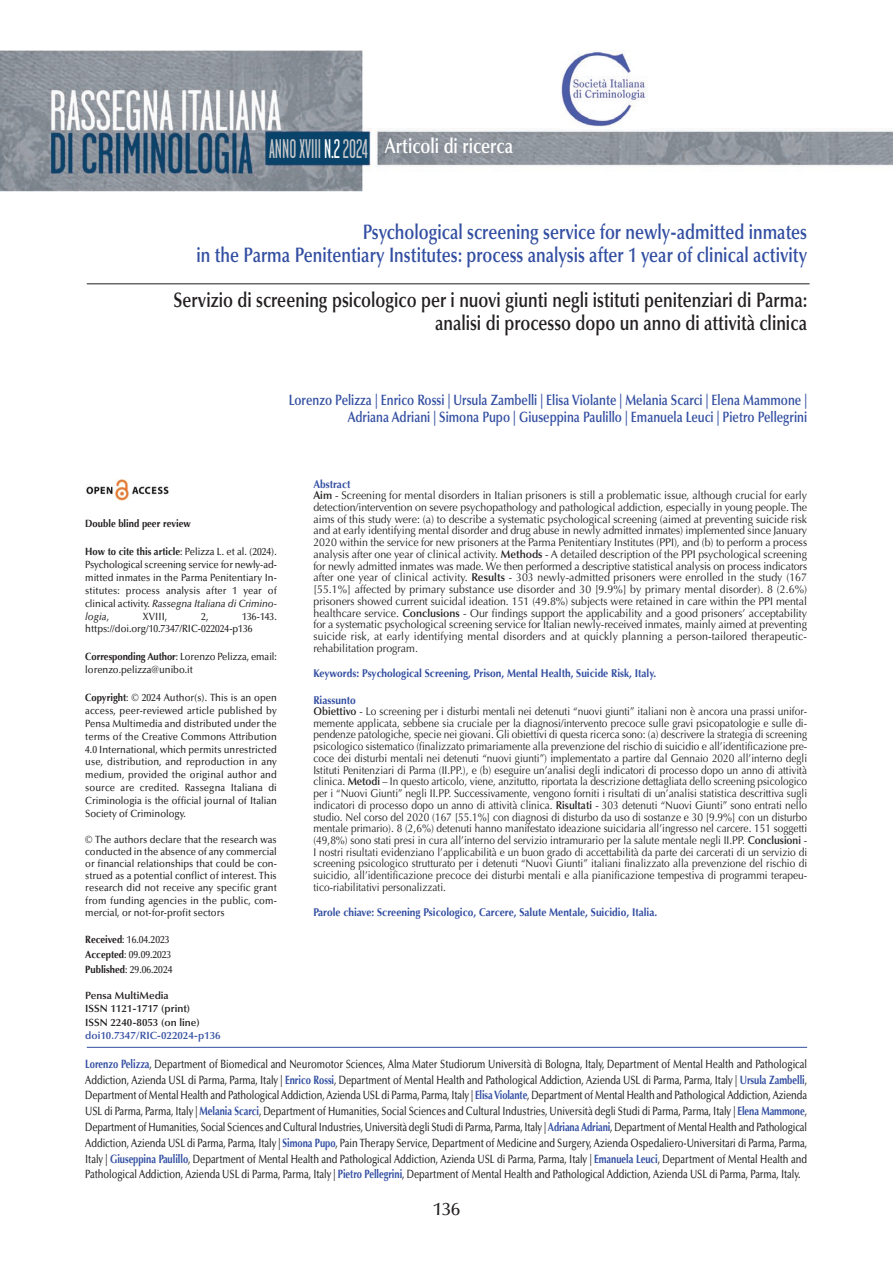
<style>
.page{position:relative;width:893px;height:1263px;background:#fff}
.page>*{position:absolute;margin:0;border:0;box-sizing:border-box;transform-origin:0 0}
.t1{font:27px "Garage Gothic";color:#c5c6c8;scale:.86 1}
.t2{font:600 21px/23px "Optima";color:#324ea1;text-align:right;scale:.8 1}
.t3{font:600 21px/23px "Optima";color:#231f20;text-align:right;scale:.8 1}
.t4{font:600 21px "Optima";color:#fff;scale:.8 1}
.t5{font:500 18px "Optima";color:#231f20}
.t6{font:600 15px/16.8px "Optima";color:#324ea1;text-align:right;scale:.8 1}
.t7{font:500 12px/15.8px "Optima";letter-spacing:-.005em;color:#231f20;text-align:justify;scale:.78 1}
.t8{font:11.25px/11.7px "Optima";color:#231f20;scale:.9 1}
.t9{font:11.25px/11.7px "Optima";color:#231f20;scale:.94 1}
.t10{font:700 11.25px "Optima";color:#324ea1;scale:.9 1}
.t11{font:500 10.5px/12.9px "Optima";color:#231f20;text-align:justify;scale:.9 1}
.t12{font:600 10.5px/13.5px "Optima";color:#231f20}
.t13{font:600 10.5px "Optima";color:#324ea1}
.t14{font:700 10.5px "Optima";color:#231f20;scale:.9 1}
.s1{color:#fff}
.s2{font-weight:700}
.s3{font-style:italic}
.s4{font-weight:700;color:#324ea1}
.s5{font-weight:600}
</style>
<div class="page">
<hr style="left:87px;top:284px;width:723px;height:1px;background:#231f20">
<img style="left:0;top:50px;width:893px;height:141px">
<img style="left:86px;top:479px;width:83px;height:22px">
<img style="left:560px;top:50px;width:89px;height:79px">
<hr style="left:87px;top:1047px;width:720px;height:1px;background:#324ea1">
<h1 class="t1" style="left:269px;top:140px;width:117px">ANNO XVIII <span class="s1">N.2</span>2024</h1>
<h2 class="t4" style="left:385px;top:137px;width:162px">Articoli di ricerca</h2>
<h2 class="t2" style="left:197px;top:222px;width:765px">Psychological screening service for newly-admitted inmates<br>in the Parma Penitentiary Institutes: process analysis after 1 year of clinical activity</h2>
<h2 class="t3" style="left:173px;top:291px;width:794px">Servizio di screening psicologico per i nuovi giunti negli istituti penitenziari di Parma: analisi di processo dopo un anno di attività clinica</h2>
<h3 class="t6" style="left:289px;top:393px;width:649px">Lorenzo Pelizza | Enrico Rossi | Ursula Zambelli | Elisa Violante | Melania Scarci | Elena Mammone |<br>Adriana Adriani | Simona Pupo | Giuseppina Paulillo | Emanuela Leuci | Pietro Pellegrini</h3>
<p class="t14" style="left:85px;top:517px;width:119px">Double blind peer review</p>
<p class="t11" style="left:85px;top:546px;width:214px"><span class="s2">How to cite this article</span>: Pelizza L. et al. (2024).<br>Psychological screening service for newly-ad&shy;mitted inmates in the Parma Penitentiary In&shy;stitutes: process analysis after 1 year of clinical activity. <span class="s3">Rassegna Italiana di Crimino&shy;logia</span>,</p>
<p class="t11" style="left:85px;top:610px;width:214px;text-indent:157px">136-143. https://doi.org/10.7347/RIC-022024-p136</p>
<p class="t11" style="left:85px;top:651px;width:214px"><span class="s2">Corresponding Author</span>: Lorenzo Pelizza, email: lorenzo.pelizza@unibo.it</p>
<p class="t11" style="left:85px;top:692px;width:214px"><span class="s2">Copyright</span>: © 2024 Author(s). This is an open access, peer-reviewed article published by Pensa Multimedia and distributed under the terms of the Creative Commons Attribution 4.0 International, which permits unrestricted use, distribution, and reproduction in any medium, provided the original author and source are credited. Rassegna Italiana di Criminologia is the official journal of Italian Society of Criminology.</p>
<p class="t11" style="left:85px;top:834px;width:214px;line-height:12.1px">© The authors declare that the research was conducted in the absence of any commercial or financial relationships that could be con&shy;strued as a potential conflict of interest. This research did not receive any specific grant from funding agencies in the public, com&shy;mercial, or not-for-profit sectors</p>
<p class="t11" style="left:85px;top:933px;width:98px;line-height:15px;text-align:left"><span class="s2">Received</span>: 16.04.2023<br><span class="s2">Accepted</span>: 09.09.2023<br><span class="s2">Published</span>: 29.06.2024</p>
<p class="t12" style="left:85px;top:990px;width:116px">Pensa MultiMedia<br>ISSN 1121-1717 (print)<br>ISSN 2240-8053 (on line)</p>
<p class="t13" style="left:85px;top:1031px;width:137px">doi10.7347/RIC-022024-p136</p>
<p class="t11" style="left:143px;top:610px;width:29px">XVIII,</p>
<p class="t11" style="left:201px;top:610px;width:9px">2,</p>
<p class="t9" style="left:313px;top:479px;width:527px"><span class="s4">Abstract<br></span><span class="s5">Aim</span> - Screening for mental disorders in Italian prisoners is still a problematic issue, although crucial for early detection/intervention on severe psychopathology and pathological addiction, especially in young people. The aims of this study were: (a) to describe a systematic psychological screening (aimed at preventing suicide risk and at early identifying mental disorder and drug abuse in newly admitted inmates) implemented since January 2020 within the service for new prisoners at the Parma Penitentiary Institutes (PPI), and (b) to perform a process analysis after one year of clinical activity. <span class="s5">Methods</span> - A detailed description of the PPI psychological screening for newly admitted inmates was made. We then performed a descriptive statistical analysis on process indicators after one year of clinical activity. <span class="s5">Results</span> - 303 newly-admitted prisoners were enrolled in the study (167 [55.1%] affected by primary substance use disorder and 30 [9.9%] by primary mental disorder). 8 (2.6%) prisoners showed current suicidal ideation. 151 (49.8%) subjects were retained in care within the PPI mental healthcare service. <span class="s5">Conclusions</span> - Our findings support the applicability and a good prisoners’ acceptability for a systematic psychological screening service for Italian newly-received inmates, mainly aimed at preventing suicide risk, at early identifying mental disorders and at quickly planning a person-tailored therapeutic&shy;rehabilitation program.</p>
<p class="t10" style="left:313px;top:667px;width:382px">Keywords: Psychological Screening, Prison, Mental Health, Suicide Risk, Italy.</p>
<p class="t8" style="left:313px;top:695px;width:550px"><span class="s4">Riassunto<br></span><span class="s5">Obiettivo</span> - Lo screening per i disturbi mentali nei detenuti “nuovi giunti” italiani non è ancora una prassi unifor&shy;memente applicata, sebbene sia cruciale per la diagnosi/intervento precoce sulle gravi psicopatologie e sulle di&shy;pendenze patologiche, specie nei giovani. Gli obiettivi di questa ricerca sono: (a) descrivere la strategia di screening psicologico sistematico (finalizzato primariamente alla prevenzione del rischio di suicidio e all’identificazione pre&shy;coce dei disturbi mentali nei detenuti “nuovi giunti”) implementato a partire dal Gennaio 2020 all’interno degli Istituti Penitenziari di Parma (II.PP.), e (b) eseguire un’analisi degli indicatori di processo dopo un anno di attività clinica. <span class="s5">Metodi</span> – In questo articolo, viene, anzitutto, riportata la descrizione dettagliata dello screening psicologico per i “Nuovi Giunti” negli II.PP. Successivamente, vengono forniti i risultati di un’analisi statistica descrittiva sugli indicatori di processo dopo un anno di attività clinica. <span class="s5">Risultati</span> - 303 detenuti “Nuovi Giunti” sono entrati nello studio. Nel corso del 2020 (167 [55.1%] con diagnosi di disturbo da uso di sostanze e 30 [9.9%] con un disturbo mentale primario). 8 (2,6%) detenuti hanno manifestato ideazione suicidaria all’ingresso nel carcere. 151 soggetti (49,8%) sono stati presi in cura all’interno del servizio intramurario per la salute mentale negli II.PP. <span class="s5">Conclusioni</span> - I nostri risultati evidenziano l’applicabilità e un buon grado di accettabilità da parte dei carcerati di un servizio di screening psicologico strutturato per i detenuti “Nuovi Giunti” italiani finalizzato alla prevenzione del rischio di suicidio, all’identificazione precoce dei disturbi mentali e alla pianificazione tempestiva di programmi terapeu&shy;tico-riabilitativi personalizzati.</p>
<p class="t10" style="left:313px;top:906px;width:384px">Parole chiave: Screening Psicologico, Carcere, Salute Mentale, Suicidio, Italia.</p>
<p class="t7" style="left:85px;top:1057px;width:927px"><span class="s4">Lorenzo Pelizza</span>, Department of Biomedical and Neuromotor Sciences, Alma Mater Studiorum Università di Bologna, Italy, Department of Mental Health and Pathological Addiction, Azienda USL di Parma, Parma, Italy | <span class="s4">Enrico Rossi</span>, Department of Mental Health and Pathological Addiction, Azienda USL di Parma, Parma, Italy | <span class="s4">Ursula Zambelli</span>, Department of Mental Health and Pathological Addiction, Azienda USL di Parma, Parma, Italy | <span class="s4">Elisa Violante</span>, Department of Mental Health and Pathological Addiction, Azienda USL di Parma, Parma, Italy | <span class="s4">Melania Scarci</span>, Department of Humanities, Social Sciences and Cultural Industries, Università degli Studi di Parma, Parma, Italy | <span class="s4">Elena Mammone</span>, Department of Humanities, Social Sciences and Cultural Industries, Università degli Studi di Parma, Parma, Italy | <span class="s4">Adriana Adriani</span>, Department of Mental Health and Pathological Addiction, Azienda USL di Parma, Parma, Italy | <span class="s4">Simona Pupo</span>, Pain Therapy Service, Department of Medicine and Surgery, Azienda Ospedaliero-Universitari di Parma, Parma, Italy | <span class="s4">Giuseppina Paulillo</span>, Department of Mental Health and Pathological Addiction, Azienda USL di Parma, Parma, Italy | <span class="s4">Emanuela Leuci</span>, Department of Mental Health and Pathological Addiction, Azienda USL di Parma, Parma, Italy | <span class="s4">Pietro Pellegrini</span>, Department of Mental Health and Pathological Addiction, Azienda USL di Parma, Parma, Italy.</p>
<h3 class="t5" style="left:433px;top:1201px;width:28px">136</h3>
</div>
